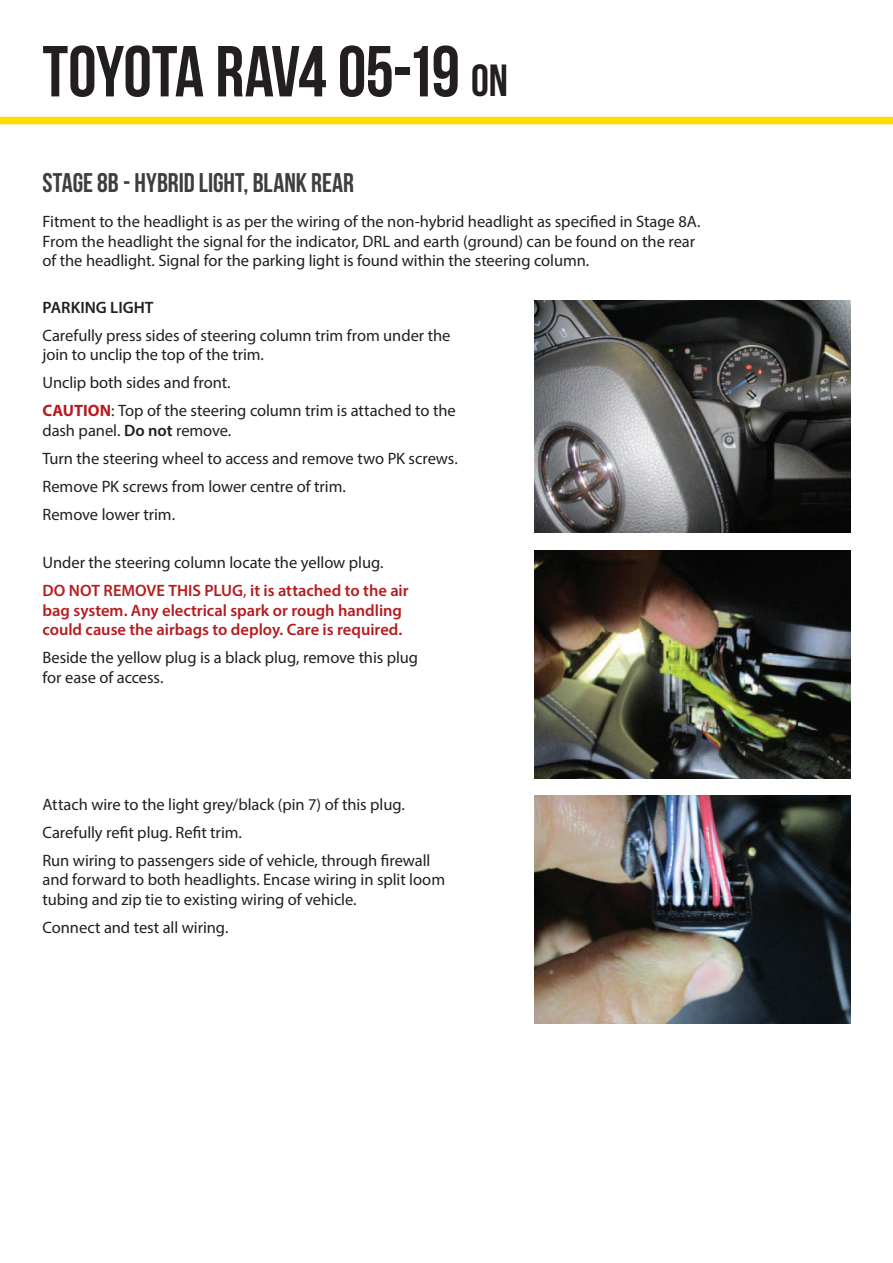
<style>
.page{position:relative;width:893px;height:1263px;background:#fff}
.page>*{position:absolute;margin:0;border:0;box-sizing:border-box;transform-origin:0 0}
.t1{font:700 72px "Bebas Neue";letter-spacing:-.015em;color:#231f20}
.t2{font:700 27px "Bebas Neue";color:#3e3e3f}
.t3{font:16.5px/28px "Myriad Pro";letter-spacing:-.005em;color:#231f20}
.t4{font:600 16.5px/19.5px "Myriad Pro";color:#b61c20}
.t5{font:600 16.5px "Myriad Pro";color:#231f20}
.s1{font-size:45px}
.s2{font-weight:700;color:#b61c20}
.s3{font-weight:600}
.s4{font-weight:600;color:#b61c20}
.s5{color:#b61c20}
</style>
<div class="page">
<div style="left:0;top:117px;width:893px;height:7px;background:#ffdc01"></div>
<img style="left:534px;top:300px;width:316px;height:233px">
<img style="left:534px;top:550px;width:316px;height:228px">
<img style="left:534px;top:795px;width:316px;height:228px">
<h1 class="t1" style="left:43px;top:32px;width:467px">TOYOTA RAV4 05-19 <span class="s1">ON</span></h1>
<h2 class="t2" style="left:43px;top:168px;width:313px">STAGE 8B - HYBRID LIGHT, BLANK REAR</h2>
<p class="t3" style="left:43px;top:212px;width:659px;line-height:19.5px">Fitment to the headlight is as per the wiring of the non-hybrid headlight as specified in Stage 8A.<br>From the headlight the signal for the indicator, DRL and earth (ground) can be found on the rear of the headlight. Signal for the parking light is found within the steering column.</p>
<p class="t5" style="left:43px;top:297px;width:113px">PARKING LIGHT</p>
<p class="t3" style="left:43px;top:325px;width:410px;line-height:19.5px">Carefully press sides of steering column trim from under the join to unclip the top of the trim.</p>
<p class="t3" style="left:43px;top:369px;width:415px">Unclip both sides and front.<br><span class="s2">CAUTION</span>: Top of the steering column trim is attached to the</p>
<p class="t3" style="left:43px;top:416px;width:417px">dash panel. <span class="s3">Do not</span> remove.<br>Turn the steering wheel to access and remove two PK screws.<br>Remove PK screws from lower centre of trim.<br>Remove lower trim.</p>
<p class="t3" style="left:43px;top:549px;width:368px">Under the steering column locate the yellow plug.<br><span class="s4">DO NOT REMOVE THIS PLUG</span><span class="s5">,</span> <span class="s4">it is attached to the air</span></p>
<p class="t4" style="left:43px;top:600px;width:361px">bag system. Any electrical spark or rough handling could cause the airbags to deploy. Care is required.</p>
<p class="t3" style="left:43px;top:648px;width:377px;line-height:19.5px">Beside the yellow plug is a black plug, remove this plug for ease of access.</p>
<p class="t3" style="left:43px;top:790px;width:389px">Attach wire to the light grey/black (pin 7) of this plug.<br>Carefully refit plug. Refit trim.<br>Run wiring to passengers side of vehicle, through firewall</p>
<p class="t3" style="left:43px;top:869px;width:404px;line-height:19.5px">and forward to both headlights. Encase wiring in split loom tubing and zip tie to existing wiring of vehicle.</p>
<p class="t3" style="left:43px;top:913px;width:187px">Connect and test all wiring.</p>
</div>
